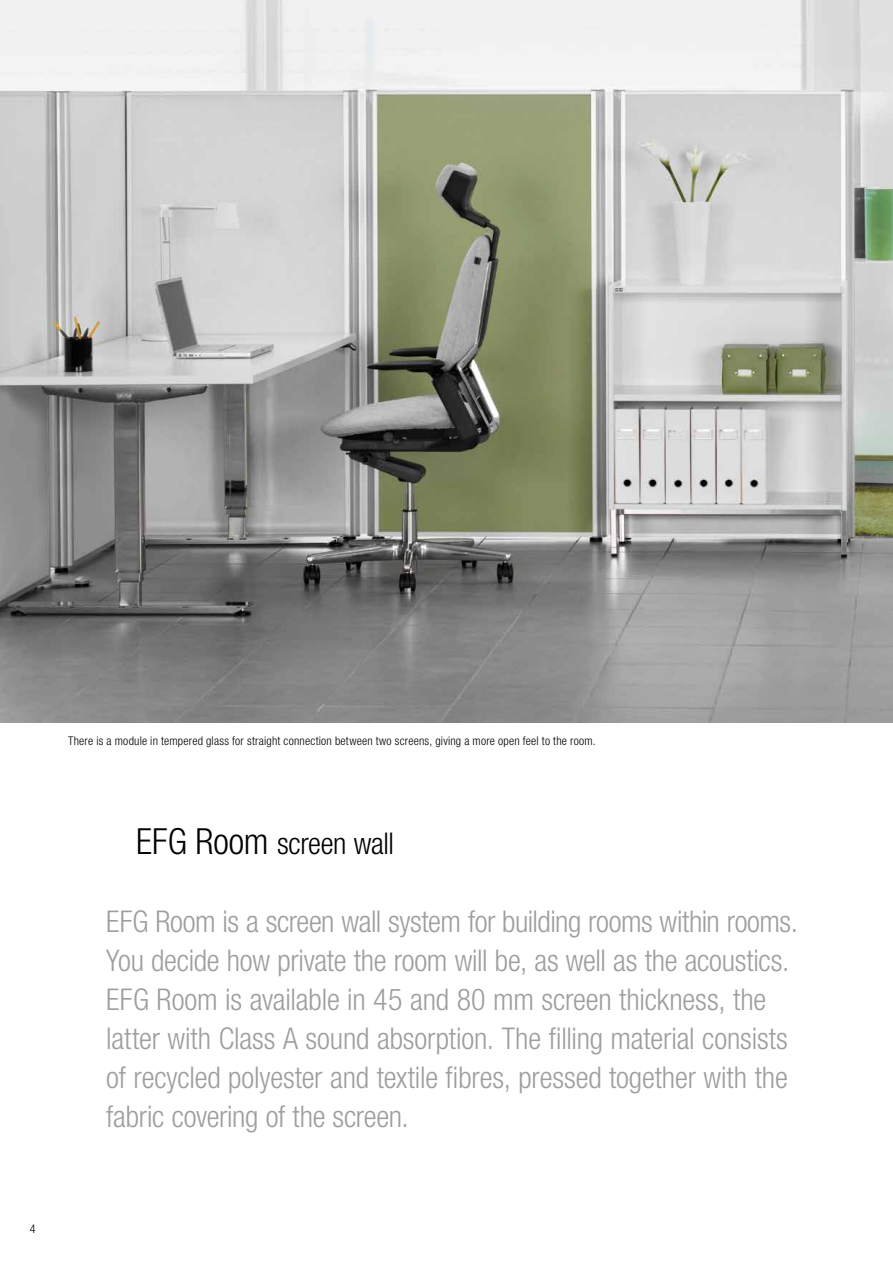
<style>
.page{position:relative;width:893px;height:1263px;background:#fff}
.page>*{position:absolute;margin:0;border:0;box-sizing:border-box;transform-origin:0 0}
.t1{font:300 condensed 30px/39px "Helvetica Neue";letter-spacing:-.005em;color:#9c9e9f}
.t2{font:300 condensed 30px "Helvetica Neue";letter-spacing:-.01em;color:#000}
.t3{font:300 condensed 12px "Helvetica Neue";letter-spacing:.02em;color:#000}
.t4{font:300 condensed 12px "Helvetica Neue";color:#000}
.s1{font-size:36px}
</style>
<div class="page">
<img style="left:0;top:0;width:893px;height:723px">
<p class="t3" style="left:68px;top:734px;width:529px">There is a module in tempered glass for straight connection between two screens, giving a more open feel to the room.</p>
<p class="t2" style="left:136px;top:826px;width:259px"><span class="s1">EFG Room</span> screen wall</p>
<p class="t1" style="left:106px;top:901px;width:693px">EFG Room is a screen wall system for building rooms within rooms.<br>You decide how private the room will be, as well as the acoustics.<br>EFG Room is available in 45 and 80 mm screen thickness, the latter with Class A sound absorption. The filling material consists of recycled polyester and textile fibres, pressed together with the fabric covering of the screen.</p>
<p class="t4" style="left:30px;top:1222px;width:7px">4</p>
</div>
